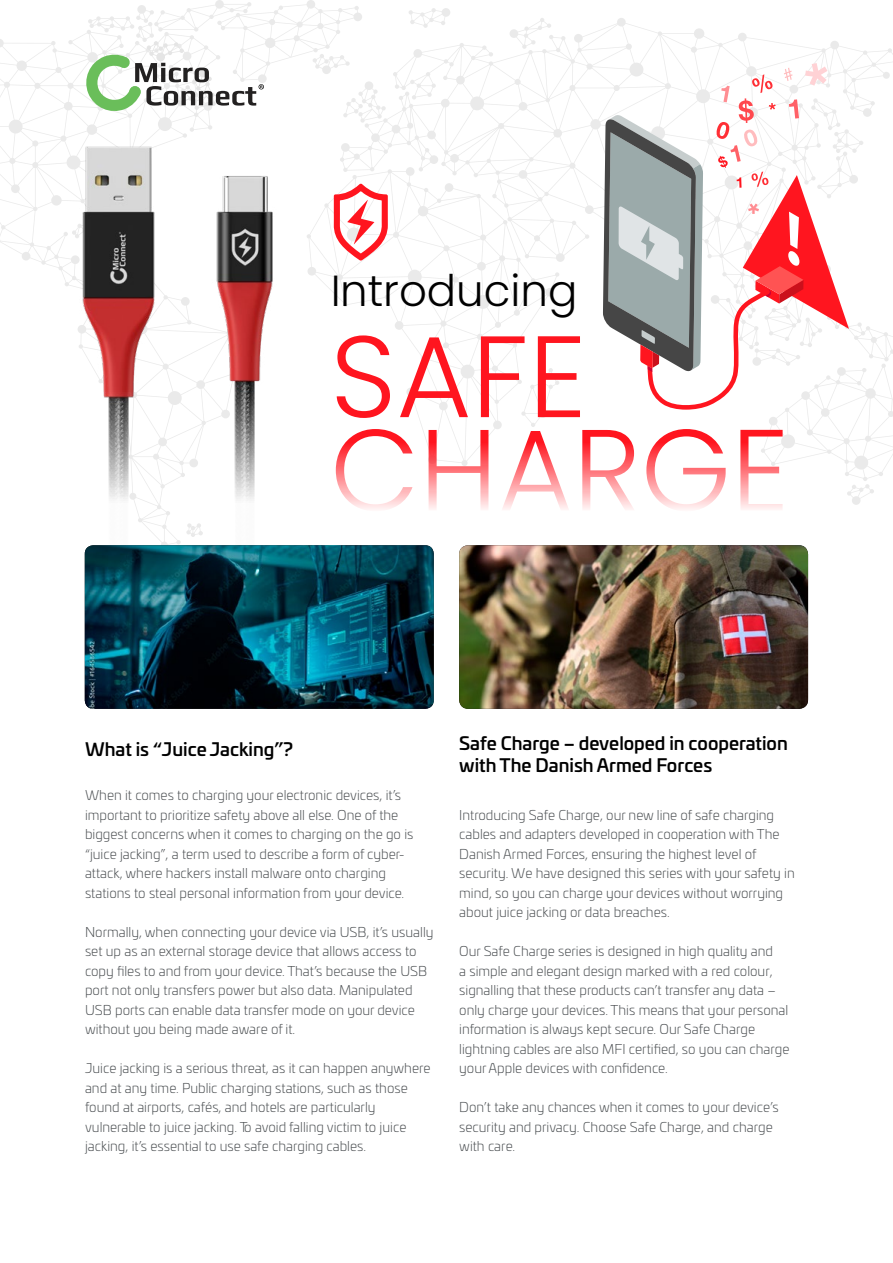
<style>
.page{position:relative;width:893px;height:1263px;background:#fff}
.page>*{position:absolute;margin:0;border:0;box-sizing:border-box;transform-origin:0 0}
.t1{font:300 115.5px/93.6px "Poppins";color:#ff151f}
.t2{font:300 43.5px "Poppins";color:#000}
.t3{font:500 18px/22.5px "Univia Pro";color:#000}
.t4{font:300 13.5px/19.5px "Univia Pro";color:#4a4e51}
</style>
<div class="page">
<svg style="left:0;top:35px;width:83px;height:231px"></svg>
<svg style="left:307px;top:195px;width:226px;height:271px"></svg>
<svg style="left:521px;top:368px;width:38px;height:59px"></svg>
<svg style="left:409px;top:8px;width:41px;height:10px"></svg>
<svg style="left:340px;top:18px;width:553px;height:301px"></svg>
<img style="left:51px;top:93px;width:222px;height:452px">
<img style="left:85px;top:545px;width:349px;height:164px">
<img style="left:459px;top:545px;width:349px;height:164px">
<svg style="left:334px;top:183px;width:54px;height:78px"></svg>
<svg style="left:603px;top:63px;width:290px;height:442px"></svg>
<svg style="left:83px;top:0;width:303px;height:123px"></svg>
<h2 class="t2" style="left:330px;top:265px;width:249px">Introducing</h2>
<h1 class="t1" style="left:330px;top:330px;width:460px">SAFE<br>CHARGE</h1>
<h3 class="t3" style="left:85px;top:737px;width:209px">What is “Juice Jacking”?</h3>
<h3 class="t3" style="left:459px;top:730px;width:330px">Safe Charge – developed in cooperation with The Danish Armed Forces</h3>
<p class="t4" style="left:85px;top:785px;width:330px">When it comes to charging your electronic devices, it’s important to prioritize safety above all else. One of the biggest concerns when it comes to charging on the go is “juice jacking”, a term used to describe a form of cyber&shy;attack, where hackers install malware onto charging stations to steal personal information from your device.</p>
<p class="t4" style="left:85px;top:921px;width:350px">Normally, when connecting your device via USB, it’s usually set up as an external storage device that allows access to copy files to and from your device. That’s because the USB port not only transfers power but also data. Manipulated USB ports can enable data transfer mode on your device without you being made aware of it.</p>
<p class="t4" style="left:85px;top:1058px;width:347px">Juice jacking is a serious threat, as it can happen anywhere and at any time. Public charging stations, such as those found at airports, cafés, and hotels are particularly vulnerable to juice jacking. To avoid falling victim to juice jacking, it’s essential to use safe charging cables.</p>
<p class="t4" style="left:459px;top:804px;width:337px">Introducing Safe Charge, our new line of safe charging cables and adapters developed in cooperation with The Danish Armed Forces, ensuring the highest level of security. We have designed this series with your safety in mind, so you can charge your devices without worrying about juice jacking or data breaches.</p>
<p class="t4" style="left:459px;top:941px;width:332px">Our Safe Charge series is designed in high quality and<br>a simple and elegant design marked with a red colour, signalling that these products can’t transfer any data – only charge your devices. This means that your personal information is always kept secure. Our Safe Charge lightning cables are also MFI certified, so you can charge your Apple devices with confidence.</p>
<p class="t4" style="left:459px;top:1097px;width:321px">Don’t take any chances when it comes to your device’s security and privacy. Choose Safe Charge, and charge with care.</p>
</div>
